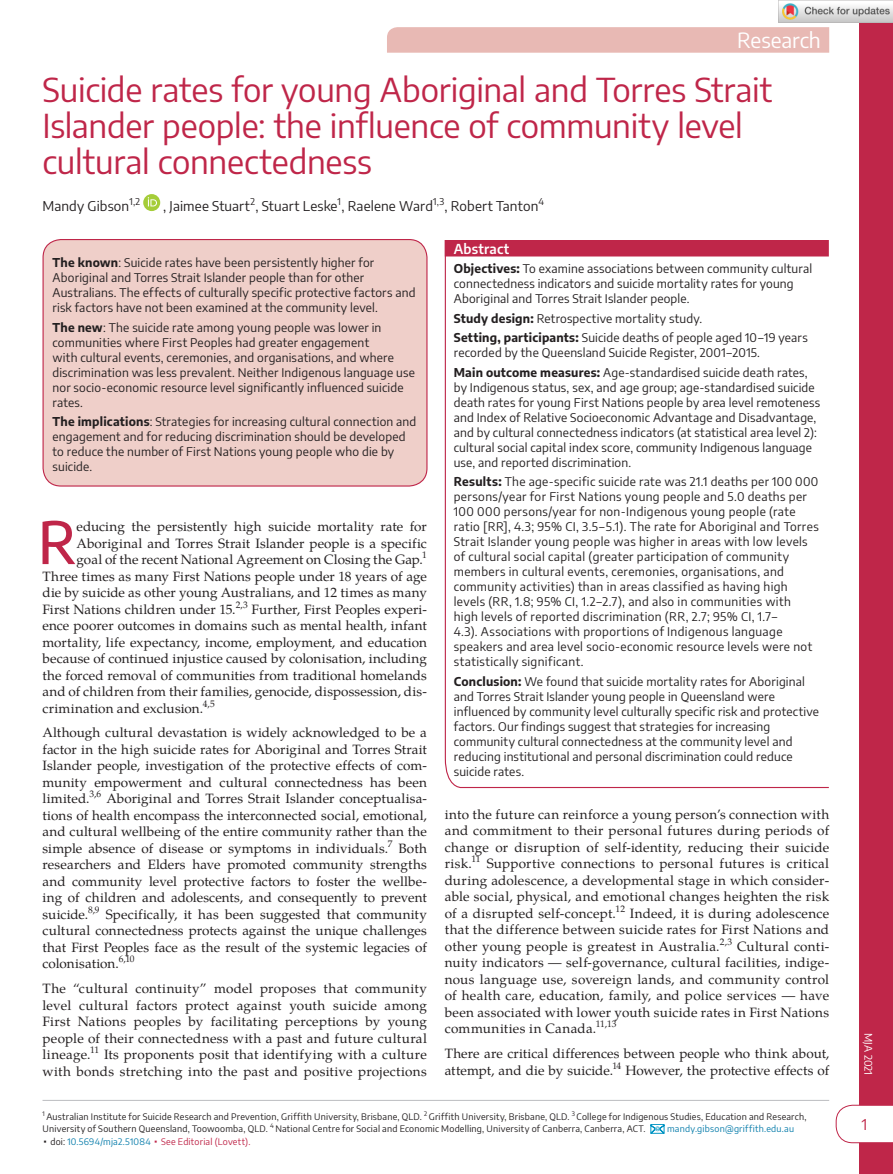
<style>
.page{position:relative;width:893px;height:1174px;background:#fff}
.page>*{position:absolute;margin:0;border:0;box-sizing:border-box;transform-origin:0 0}
.t1{font:500 58.05px "Encode Sans";color:#bf2649}
.t2{font:33px/36px "Encode Sans";letter-spacing:-.005em;color:#bf2649}
.t3{font:21px "Encode Sans";color:#fff}
.t4{font:15px "Encode Sans";color:#bf2649}
.t5{font:13.5px/16.5px "Te X Gyre Pagella";letter-spacing:.005em;color:#231f20;text-align:justify}
.t6{font:13.5px "Encode Sans";letter-spacing:.01em;color:#231f20}
.t7{font:600 13.5px "Encode Sans";letter-spacing:.01em;color:#fff}
.t8{font:12px/15px "Encode Sans";letter-spacing:.02em;color:#231f20}
.t9{font:10.5px "Encode Sans";letter-spacing:-.005em;color:#fff}
.t10{font:9.45px "Encode Sans";color:#231f20}
.t11{font:9px/12px "Encode Sans";letter-spacing:.025em;color:#231f20}
.t12{font:9px "Encode Sans";letter-spacing:.025em;color:#bf2649}
.t13{font:9px "Encode Sans";letter-spacing:.025em;color:#0d7fac}
.t14{font:6.3px "Encode Sans";color:#231f20}
.s1{font-weight:700}
.s2{font-family:"Arial Unicode MS";color:#231f20}
.s3{color:#231f20}
.s4{color:#0d7fac}
.s5{font-family:"Arial Unicode MS"}
</style>
<div class="page">
<div style="left:859px;top:0;width:34px;height:1174px;background:#bf2649"></div>
<div style="left:836px;top:1105px;width:57px;height:37px;background:#fff"></div>
<svg style="left:387px;top:27px;width:442px;height:26px;background:#e8bab5"></svg>
<svg style="left:143px;top:194px;width:17px;height:17px"></svg>
<svg style="left:148px;top:197px;width:9px;height:9px"></svg>
<hr style="left:43px;top:1100px;width:786px;height:1px;background:#bcbdc0">
<svg style="left:651px;top:1124px;width:13px;height:9px"></svg>
<svg style="left:444px;top:240px;width:385px;height:548px"></svg>
<div style="left:445px;top:240px;width:384px;height:16px;background:#bf2649"></div>
<div style="left:43px;top:239px;width:384px;height:247px;background:#efcfc9;border-radius:18px"></div>
<div style="left:43px;top:239px;width:384px;height:247px;border:1px solid #bf2649;border-radius:18px"></div>
<img style="left:779px;top:0;width:114px;height:23px">
<h3 class="t3" style="left:737px;top:25px;width:85px">Research</h3>
<h2 class="t2" style="left:43px;top:70px;width:731px">Suicide rates for young Aboriginal and Torres Strait<br>Islander people: the influence of community level cultural connectedness</h2>
<p class="t6" style="left:43px;top:197px;width:88px">Mandy Gibson</p>
<p class="t10" style="left:129px;top:195px;width:12px">1,2</p>
<p class="t6" style="left:163px;top:197px;width:271px">, Jaimee Stuart , Stuart Leske , Raelene Ward</p>
<p class="t10" style="left:250px;top:195px;width:6px">2</p>
<p class="t10" style="left:338px;top:195px;width:5px">1</p>
<p class="t10" style="left:433px;top:195px;width:13px">1,3</p>
<p class="t6" style="left:444px;top:197px;width:95px">, Robert Tanton</p>
<p class="t10" style="left:539px;top:195px;width:7px">4</p>
<p class="t8" style="left:53px;top:254px;width:364px"><span class="s1">The known</span>: Suicide rates have been persistently higher for Aboriginal and Torres Strait Islander people than for other Australians. The effects of culturally specific protective factors and risk factors have not been examined at the community level.</p>
<p class="t8" style="left:53px;top:319px;width:364px"><span class="s1">The new</span>: The suicide rate among young people was lower in communities where First Peoples had greater engagement<br>with cultural events, ceremonies, and organisations, and where discrimination was less prevalent. Neither Indigenous language use nor socio-economic resource level significantly influenced suicide rates.</p>
<p class="t8" style="left:53px;top:413px;width:365px"><span class="s1">The implications</span>: Strategies for increasing cultural connection and engagement and for reducing discrimination should be developed to reduce the number of First Nations young people who die by suicide.</p>
<h1 class="t1" style="left:38px;top:501px;width:40px">R</h1>
<p class="t5" style="left:77px;top:517px;width:352px">educing the persistently high suicide mortality rate for</p>
<p class="t5" style="left:77px;top:534px;width:352px">Aboriginal and Torres Strait Islander people is a specific</p>
<p class="t5" style="left:77px;top:550px;width:352px">goal of the recent National Agreement on Closing the Gap.<sup>1</sup></p>
<p class="t5" style="left:43px;top:567px;width:386px">Three times as many First Nations people under 18 years of age</p>
<p class="t5" style="left:43px;top:583px;width:386px">die by suicide as other young Australians, and 12 times as many</p>
<p class="t5" style="left:43px;top:600px;width:386px">First Nations children under 15.<sup>2,3</sup> Further, First Peoples experi-</p>
<p class="t5" style="left:43px;top:616px;width:386px">ence poorer outcomes in domains such as mental health, infant</p>
<p class="t5" style="left:43px;top:633px;width:386px">mortality, life expectancy, income, employment, and education</p>
<p class="t5" style="left:43px;top:649px;width:386px">because of continued injustice caused by colonisation, including</p>
<p class="t5" style="left:43px;top:666px;width:386px">the forced removal of communities from traditional homelands</p>
<p class="t5" style="left:43px;top:682px;width:386px">and of children from their families, genocide, dispossession, dis-</p>
<p class="t5" style="left:43px;top:699px;width:174px">crimination and exclusion.<sup>4,5</sup></p>
<p class="t5" style="left:43px;top:723px;width:386px">Although cultural devastation is widely acknowledged to be a factor in the high suicide rates for Aboriginal and Torres Strait Islander people, investigation of the protective effects of com&shy;munity empowerment and cultural connectedness has been limited.<sup>3,6</sup> Aboriginal and Torres Strait Islander conceptualisa&shy;tions of health encompass the interconnected social, emotional, and cultural wellbeing of the entire community rather than the simple absence of disease or symptoms in individuals.<sup>7</sup> Both researchers and Elders have promoted community strengths and community level protective factors to foster the wellbe&shy;ing of children and adolescents, and consequently to prevent suicide.<sup>8,9</sup></p>
<p class="t5" style="left:43px;top:905px;width:386px;text-indent:63px">Specifically, it has been suggested that community cultural connectedness protects against the unique challenges that First Peoples face as the result of the systemic legacies of colonisation.<sup>6,10</sup></p>
<p class="t5" style="left:43px;top:979px;width:386px">The “cultural continuity” model proposes that community level cultural factors protect against youth suicide among First Nations peoples by facilitating perceptions by young people of their connectedness with a past and future cultural lineage.<sup>11</sup> Its proponents posit that identifying with a culture with bonds stretching into the past and positive projections</p>
<p class="t7" style="left:454px;top:239px;width:57px">Abstract</p>
<p class="t8" style="left:454px;top:260px;width:360px"><span class="s1">Objectives:</span> To examine associations between community cultural connectedness indicators and suicide mortality rates for young<br>Aboriginal and Torres Strait Islander people.</p>
<p class="t8" style="left:454px;top:308px;width:355px;line-height:19.5px"><span class="s1">Study design:</span> Retrospective mortality study.<br><span class="s1">Setting, participants:</span> Suicide deaths of people aged 10‒19 years</p>
<p class="t8" style="left:454px;top:342px;width:355px;line-height:19.5px">recorded by the Queensland Suicide Register, 2001‒2015.<br><span class="s1">Main outcome measures:</span> Age-standardised suicide death rates,</p>
<p class="t8" style="left:454px;top:379px;width:368px">by Indigenous status, sex, and age group; age-standardised suicide death rates for young First Nations people by area level remoteness and Index of Relative Socioeconomic Advantage and Disadvantage, and by cultural connectedness indicators (at statistical area level 2): cultural social capital index score, community Indigenous language use, and reported discrimination.</p>
<p class="t8" style="left:454px;top:473px;width:366px"><span class="s1">Results:</span> The age-specific suicide rate was 21.1 deaths per 100 000 persons/year for First Nations young people and 5.0 deaths per 100 000 persons/year for non-Indigenous young people (rate ratio [RR], 4.3; 95% CI, 3.5‒5.1). The rate for Aboriginal and Torres Strait Islander young people was higher in areas with low levels of cultural social capital (greater participation of community members in cultural events, ceremonies, organisations, and community activities) than in areas classified as having high levels (RR, 1.8; 95% CI, 1.2‒2.7), and also in communities with<br>high levels of reported discrimination (RR, 2.7; 95% CI, 1.7‒<br>4.3). Associations with proportions of Indigenous language speakers and area level socio-economic resource levels were not statistically significant.</p>
<p class="t8" style="left:454px;top:673px;width:367px"><span class="s1">Conclusion:</span> We found that suicide mortality rates for Aboriginal and Torres Strait Islander young people in Queensland were influenced by community level culturally specific risk and protective factors. Our findings suggest that strategies for increasing community cultural connectedness at the community level and reducing institutional and personal discrimination could reduce suicide rates.</p>
<p class="t5" style="left:445px;top:805px;width:386px">into the future can reinforce a young person’s connection with and commitment to their personal futures during periods of change or disruption of self-identity, reducing their suicide risk.<sup>11</sup> Supportive connections to personal futures is critical during adolescence, a developmental stage in which consider&shy;able social, physical, and emotional changes heighten the risk of a disrupted self-concept.<sup>12</sup> Indeed, it is during adolescence that the difference between suicide rates for First Nations and other young people is greatest in Australia.<sup>2,3</sup> Cultural conti&shy;nuity indicators — self-governance, cultural facilities, indige&shy;nous language use, sovereign lands, and community control of health care, education, family, and police services — have been associated with lower youth suicide rates in First Nations communities in Canada.<sup>11,13</sup></p>
<p class="t5" style="left:445px;top:1044px;width:386px">There are critical differences between people who think about, attempt, and die by suicide.<sup>14</sup> However, the protective effects of</p>
<p class="t14" style="left:43px;top:1109px;width:4px">1</p>
<p class="t11" style="left:46px;top:1110px;width:377px">Australian Institute for Suicide Research and Prevention, Griffith University, Brisbane, QLD.</p>
<p class="t14" style="left:424px;top:1109px;width:5px">2</p>
<p class="t11" style="left:429px;top:1110px;width:142px">Griffith University, Brisbane, QLD.</p>
<p class="t14" style="left:572px;top:1109px;width:5px">3</p>
<p class="t11" style="left:43px;top:1110px;width:765px;text-indent:534px">College for Indigenous Studies, Education and Research,<br>University of Southern Queensland, Toowoomba, QLD. <sup>4</sup> National Centre for Social and Economic Modelling, University of Canberra, Canberra, ACT.</p>
<p class="t13" style="left:667px;top:1122px;width:128px">mandy.gibson@griffith.edu.au</p>
<p class="t12" style="left:43px;top:1135px;width:209px"><span class="s2">▪</span> <span class="s3">doi:</span> <span class="s4">10.5694/mja2.51084</span> <span class="s5">▪</span> See Editorial (Lovett).</p>
<p class="t9" style="left:876px;top:1033px;width:44px;rotate:90deg">MJA 2021</p>
<p class="t4" style="left:862px;top:1114px;width:7px">1</p>
</div>
